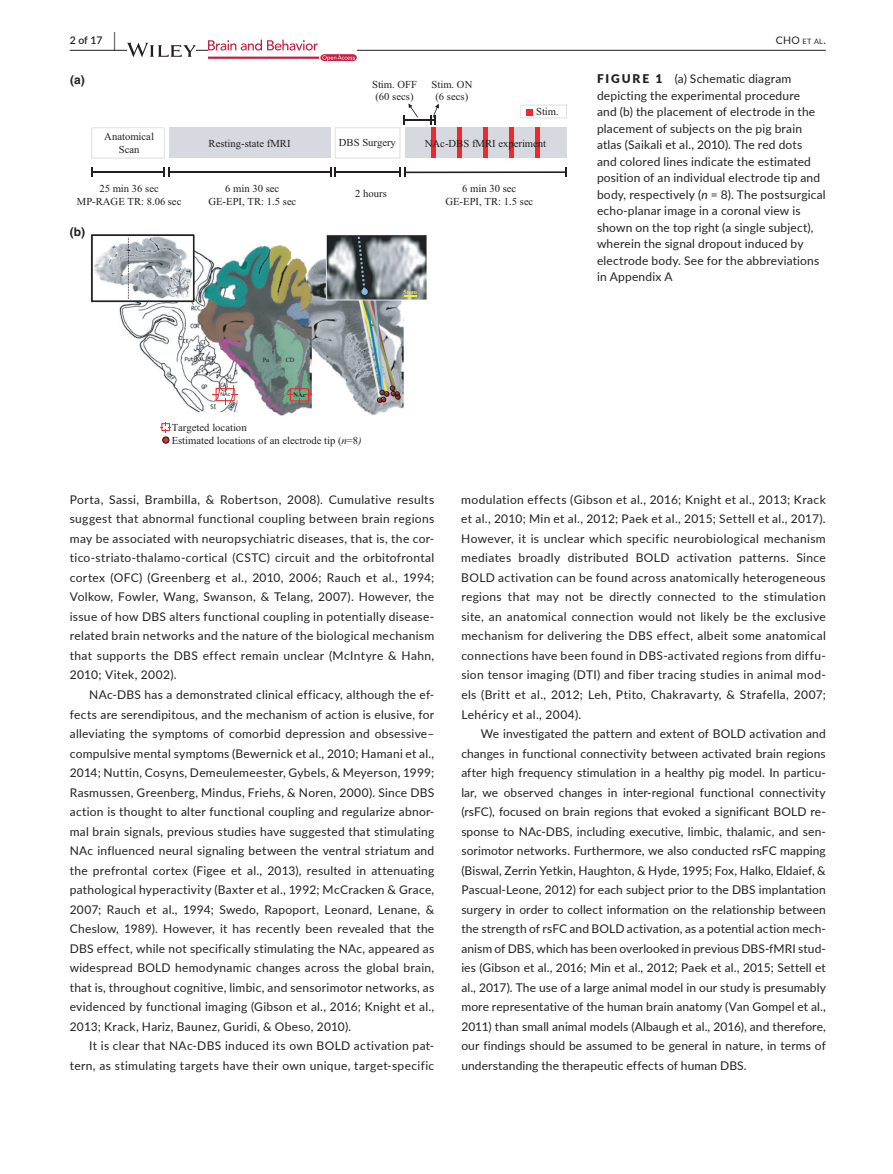
<style>
.page{position:relative;width:893px;height:1174px;background:#fff}
.page>*{position:absolute;margin:0;border:0;box-sizing:border-box;transform-origin:0 0}
.t1{font:12px/19.5px "Lato";letter-spacing:.025em;color:#231f20;text-align:justify}
.t2{font:700 12px "Helvetica";color:#231f20}
.t3{font:10.65px/12.8px "Times New Roman";color:#231f20;text-align:center}
.t4{font:10.5px "Lato";color:#231f20}
.t5{font:600 10.5px "Lato";color:#231f20}
.t6{font:6.45px "Times New Roman";color:#231f20}
.t7{font:700 6.45px "Times New Roman";color:#231f20}
.t8{font:700 6.45px "Times New Roman";color:#f8eb28}
.s1{font-size:19.5px}
.s2{font-size:7.35px}
.s3{font-style:italic}
.s4{font-weight:900}
</style>
<div class="page">
<hr style="left:70px;top:50px;width:756px;height:1px;background:#231f20">
<svg style="left:127px;top:43px;width:69px;height:14px"></svg>
<svg style="left:208px;top:40px;width:149px;height:21px"></svg>
<img style="left:90px;top:234px;width:337px;height:182px">
<svg style="left:377px;top:385px;width:24px;height:18px"></svg>
<svg style="left:160px;top:422px;width:11px;height:21px"></svg>
<svg style="left:287px;top:386px;width:24px;height:18px"></svg>
<svg style="left:358px;top:237px;width:10px;height:58px"></svg>
<svg style="left:91px;top:235px;width:103px;height:67px"></svg>
<svg style="left:404px;top:295px;width:13px;height:2px"></svg>
<svg style="left:91px;top:127px;width:74px;height:31px"></svg>
<div style="left:169px;top:128px;width:161px;height:30px;background:#d6d9df"></div>
<div style="left:405px;top:128px;width:161px;height:30px;background:#d6d9df"></div>
<hr style="left:431px;top:128px;width:4px;height:30px;background:#ec2a2d">
<div style="left:457px;top:128px;width:5px;height:30px;background:#ec2a2d"></div>
<div style="left:483px;top:128px;width:5px;height:30px;background:#ec2a2d"></div>
<div style="left:509px;top:128px;width:5px;height:30px;background:#ec2a2d"></div>
<hr style="left:536px;top:128px;width:4px;height:30px;background:#ec2a2d">
<hr style="left:404px;top:119px;width:31px;height:2px;background:#231f20">
<hr style="left:405px;top:171px;width:161px;height:2px;background:#231f20">
<svg style="left:91px;top:167px;width:2px;height:10px"></svg>
<hr style="left:92px;top:171px;width:72px;height:2px;background:#231f20">
<svg style="left:163px;top:167px;width:7px;height:10px"></svg>
<hr style="left:169px;top:171px;width:161px;height:2px;background:#231f20">
<svg style="left:335px;top:103px;width:83px;height:55px"></svg>
<svg style="left:330px;top:167px;width:6px;height:10px"></svg>
<hr style="left:335px;top:171px;width:65px;height:2px;background:#231f20">
<svg style="left:399px;top:167px;width:6px;height:10px"></svg>
<svg style="left:430px;top:104px;width:9px;height:21px"></svg>
<svg style="left:520px;top:105px;width:47px;height:13px"></svg>
<svg style="left:213px;top:386px;width:24px;height:18px"></svg>
<p class="t5" style="left:70px;top:33px;width:48px">2 of 17 <span class="s1">|</span></p>
<p class="t4" style="left:776px;top:33px;width:51px">CHO <span class="s2">et al</span>.</p>
<p class="t2" style="left:70px;top:72px;width:16px">(a)</p>
<p class="t3" style="left:104px;top:130px;width:51px">Anatomical<br>Scan</p>
<p class="t3" style="left:77px;top:182px;width:106px">25 min 36 sec<br>MP-RAGE TR: 8.06 sec</p>
<p class="t2" style="left:70px;top:225px;width:17px">(b)</p>
<p class="t3" style="left:372px;top:78px;width:46px">Stim. OFF (60 secs)</p>
<p class="t3" style="left:431px;top:78px;width:42px">Stim. ON (6 secs)</p>
<p class="t3" style="left:339px;top:136px;width:59px">DBS Surgery</p>
<p class="t3" style="left:536px;top:105px;width:24px">Stim.</p>
<p class="t3" style="left:209px;top:136px;width:84px">Resting-state fMRI</p>
<p class="t3" style="left:425px;top:136px;width:123px">NAc-DBS fMRI experiment</p>
<p class="t3" style="left:208px;top:182px;width:89px">6 min 30 sec<br>GE-EPI, TR: 1.5 sec</p>
<p class="t3" style="left:445px;top:182px;width:89px">6 min 30 sec<br>GE-EPI, TR: 1.5 sec</p>
<p class="t3" style="left:355px;top:186px;width:33px">2 hours</p>
<p class="t6" style="left:263px;top:355px;width:8px">Pu</p>
<p class="t6" style="left:286px;top:355px;width:10px">CD</p>
<p class="t7" style="left:294px;top:391px;width:14px">NAc</p>
<p class="t8" style="left:403px;top:288px;width:15px">5mm</p>
<p class="t3" style="left:172px;top:421px;width:192px;text-align:left">Targeted location<br>Estimated locations of an electrode tip (<span class="s3">n</span>=8<span class="s3">)</span></p>
<p class="t1" style="left:597px;top:70px;width:230px;line-height:16.5px;text-align:left"><span class="s4">FIGURE 1</span> (a) Schematic diagram depicting the experimental procedure<br>and (b) the placement of electrode in the placement of subjects on the pig brain atlas (Saikali et al., 2010). The red dots<br>and colored lines indicate the estimated position of an individual electrode tip and body, respectively (<span class="s3">n</span> = 8). The postsurgical echo‐planar image in a coronal view is shown on the top right (a single subject), wherein the signal dropout induced by electrode body. See for the abbreviations in Appendix A</p>
<p class="t1" style="left:70px;top:489px;width:366px;text-align:left">Porta, Sassi, Brambilla, &amp; Robertson, 2008). Cumulative results suggest that abnormal functional coupling between brain regions may be associated with neuropsychiatric diseases, that is, the cor&shy;tico‐striato‐thalamo‐cortical (CSTC) circuit and the orbitofrontal cortex (OFC) (Greenberg et al., 2010, 2006; Rauch et al., 1994; Volkow, Fowler, Wang, Swanson, &amp; Telang, 2007). However, the issue of how DBS alters functional coupling in potentially disease‐ related brain networks and the nature of the biological mechanism that supports the DBS effect remain unclear (McIntyre &amp; Hahn, 2010; Vitek, 2002).</p>
<p class="t1" style="left:70px;top:684px;width:366px;text-indent:20px">NAc‐DBS has a demonstrated clinical efficacy, although the ef&shy;fects are serendipitous, and the mechanism of action is elusive, for alleviating the symptoms of comorbid depression and obsessive– compulsive mental symptoms (Bewernick et al., 2010; Hamani et al., 2014; Nuttin, Cosyns, Demeulemeester, Gybels, &amp; Meyerson, 1999; Rasmussen, Greenberg, Mindus, Friehs, &amp; Noren, 2000). Since DBS action is thought to alter functional coupling and regularize abnor&shy;mal brain signals, previous studies have suggested that stimulating NAc influenced neural signaling between the ventral striatum and the prefrontal cortex (Figee et al., 2013), resulted in attenuating pathological hyperactivity (Baxter et al., 1992; McCracken &amp; Grace, 2007; Rauch et al., 1994; Swedo, Rapoport, Leonard, Lenane, &amp; Cheslow, 1989). However, it has recently been revealed that the DBS effect, while not specifically stimulating the NAc, appeared as widespread BOLD hemodynamic changes across the global brain, that is, throughout cognitive, limbic, and sensorimotor networks, as evidenced by functional imaging (Gibson et al., 2016; Knight et al., 2013; Krack, Hariz, Baunez, Guridi, &amp; Obeso, 2010).</p>
<p class="t1" style="left:70px;top:1035px;width:366px;text-align:right">It is clear that NAc‐DBS induced its own BOLD activation pat&shy;tern, as stimulating targets have their own unique, target‐specific</p>
<p class="t1" style="left:461px;top:489px;width:366px">modulation effects (Gibson et al., 2016; Knight et al., 2013; Krack et al., 2010; Min et al., 2012; Paek et al., 2015; Settell et al., 2017).<br>However, it is unclear which specific neurobiological mechanism mediates broadly distributed BOLD activation patterns. Since BOLD activation can be found across anatomically heterogeneous regions that may not be directly connected to the stimulation site, an anatomical connection would not likely be the exclusive mechanism for delivering the DBS effect, albeit some anatomical connections have been found in DBS‐activated regions from diffu&shy;sion tensor imaging (DTI) and fiber tracing studies in animal mod&shy;els (Britt et al., 2012; Leh, Ptito, Chakravarty, &amp; Strafella, 2007; Lehéricy et al., 2004).</p>
<p class="t1" style="left:461px;top:723px;width:366px;text-indent:20px">We investigated the pattern and extent of BOLD activation and changes in functional connectivity between activated brain regions after high frequency stimulation in a healthy pig model. In particu&shy;lar, we observed changes in inter‐regional functional connectivity (rsFC), focused on brain regions that evoked a significant BOLD re&shy;sponse to NAc‐DBS, including executive, limbic, thalamic, and sen&shy;sorimotor networks. Furthermore, we also conducted rsFC mapping (Biswal, Zerrin Yetkin, Haughton, &amp; Hyde, 1995; Fox, Halko, Eldaief, &amp; Pascual‐Leone, 2012) for each subject prior to the DBS implantation surgery in order to collect information on the relationship between the strength of rsFC and BOLD activation, as a potential action mech&shy;anism of DBS, which has been overlooked in previous DBS‐fMRI stud&shy;ies (Gibson et al., 2016; Min et al., 2012; Paek et al., 2015; Settell et al., 2017). The use of a large animal model in our study is presumably more representative of the human brain anatomy (Van Gompel et al., 2011) than small animal models (Albaugh et al., 2016), and therefore, our findings should be assumed to be general in nature, in terms of understanding the therapeutic effects of human DBS.</p>
</div>
